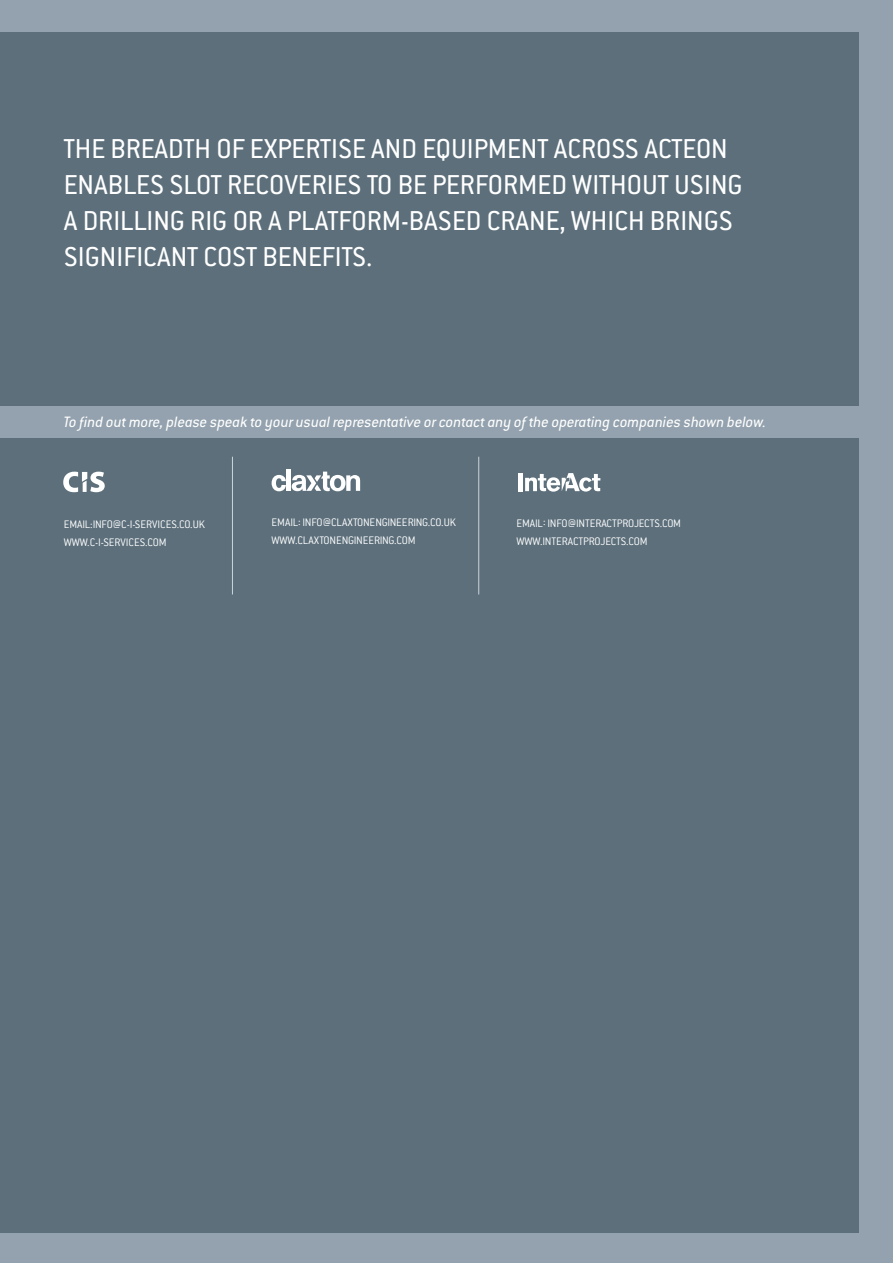
<style>
.page{position:relative;width:893px;height:1263px;background:#93a2ae}
.page>*{position:absolute;margin:0;border:0;box-sizing:border-box;transform-origin:0 0}
.t1{font:30px/36px "Conduit ITC Std";color:#fff}
.t2{font:italic 16.5px "Conduit ITC Std";color:#fff}
.t3{font:300 12px/18px "Conduit ITC Std";letter-spacing:-.005em;color:#fff}
</style>
<div class="page">
<div style="left:0;top:32px;width:858px;height:1201px;background:#5c6f7b"></div>
<div style="left:0;top:406px;width:893px;height:32px;background:#93a2ae"></div>
<hr style="left:232px;top:457px;width:1px;height:137px;background:#cbd5db">
<hr style="left:478px;top:457px;width:1px;height:137px;background:#cbd5db">
<svg style="left:63px;top:472px;width:42px;height:20px"></svg>
<svg style="left:272px;top:475px;width:14px;height:16px"></svg>
<hr style="left:287px;top:469px;width:4px;height:22px;background:#fff">
<svg style="left:292px;top:472px;width:68px;height:19px"></svg>
<div style="left:518px;top:473px;width:5px;height:18px;background:#fff"></div>
<svg style="left:525px;top:473px;width:75px;height:19px"></svg>
<h1 class="t1" style="left:64px;top:129px;width:680px">THE BREADTH OF EXPERTISE AND EQUIPMENT ACROSS ACTEON ENABLES SLOT RECOVERIES TO BE PERFORMED WITHOUT USING A DRILLING RIG OR A PLATFORM-BASED CRANE, WHICH BRINGS SIGNIFICANT COST BENEFITS.</h1>
<h2 class="t2" style="left:64px;top:412px;width:704px">To find out more, please speak to your usual representative or contact any of the operating companies shown below.</h2>
<p class="t3" style="left:64px;top:515px;width:143px">EMAIL:INFO@C-I-SERVICES.CO.UK<br>WWW</p>
<p class="t3" style="left:87px;top:533px;width:79px">.C-I-SERVICES.COM</p>
<p class="t3" style="left:272px;top:513px;width:186px">EMAIL: INFO@CLAXTONENGINEERING.CO.UK<br>WWW</p>
<p class="t3" style="left:295px;top:531px;width:120px">.CLAXTONENGINEERING.COM</p>
<p class="t3" style="left:516px;top:514px;width:164px">EMAIL: INFO@INTERACTPROJECTS.COM<br>WWW</p>
<p class="t3" style="left:540px;top:532px;width:107px">.INTERACTPROJECTS.COM</p>
</div>
